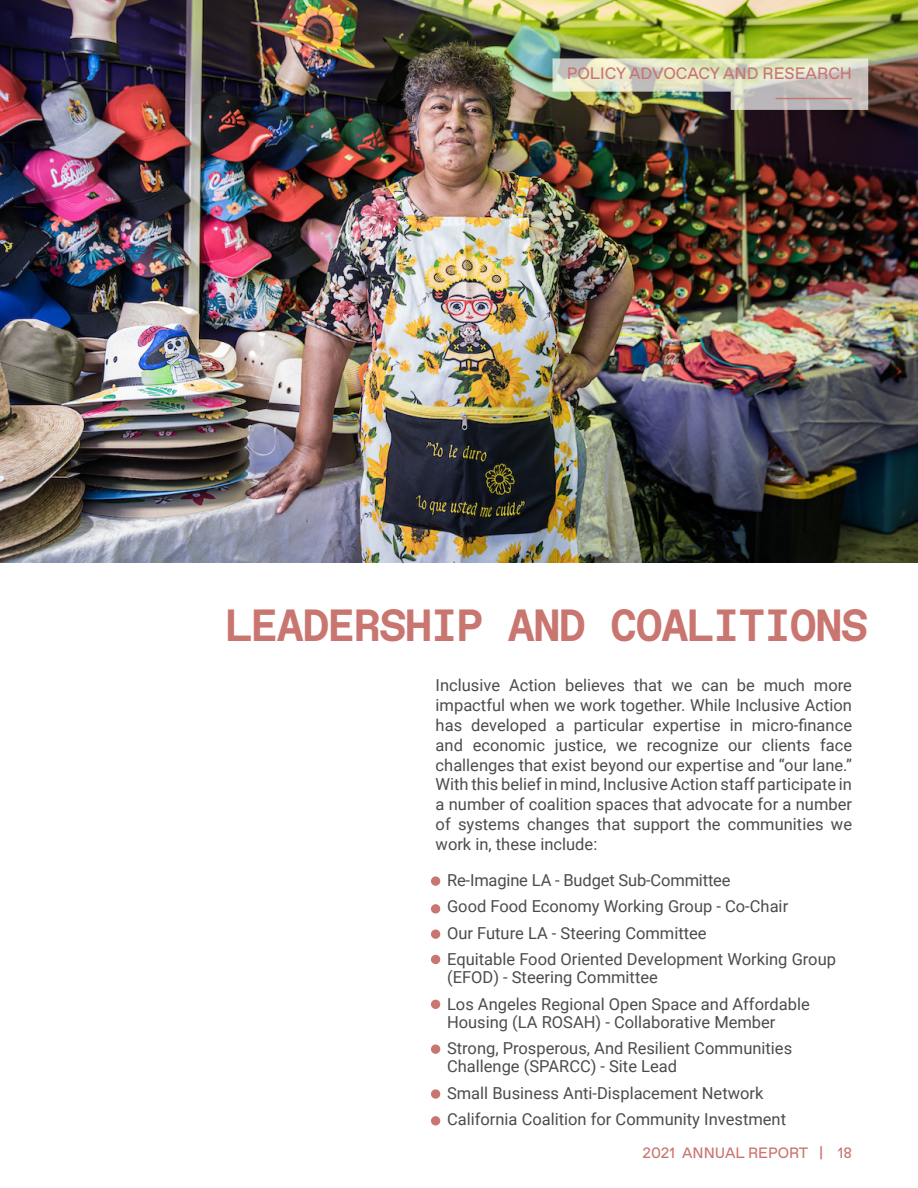
<style>
.page{position:relative;width:918px;height:1188px;background:#fff}
.page>*{position:absolute;margin:0;border:0;box-sizing:border-box;transform-origin:0 0}
.t1{font:700 45px "Favorit Mono";letter-spacing:-.03em;color:#c97570}
.t2{font:16.5px/19.8px "Roboto";color:#4b4c4d}
.t3{font:16.5px "Favorit";color:#c97570}
.t4{font:15px "Favorit";color:#c97570}
</style>
<div class="page">
<img style="left:0;top:0;width:918px;height:563px">
<div style="left:431px;top:876px;width:9px;height:10px;background:#c97570;border-radius:50%"></div>
<div style="left:431px;top:904px;width:9px;height:10px;background:#c97570;border-radius:50%"></div>
<div style="left:431px;top:929px;width:9px;height:10px;background:#c97570;border-radius:50%"></div>
<div style="left:431px;top:955px;width:9px;height:9px;background:#c97570;border-radius:50%"></div>
<div style="left:431px;top:1000px;width:9px;height:9px;background:#c97570;border-radius:50%"></div>
<img style="left:553px;top:58px;width:315px;height:52px">
<div style="left:431px;top:1044px;width:9px;height:10px;background:#c97570;border-radius:50%"></div>
<div style="left:431px;top:1089px;width:9px;height:10px;background:#c97570;border-radius:50%"></div>
<hr style="left:776px;top:98px;width:76px;height:1px;background:#c97570">
<div style="left:431px;top:1116px;width:9px;height:9px;background:#c97570;border-radius:50%"></div>
<p class="t3" style="left:567px;top:62px;width:287px">POLICY ADVOCACY AND RESEARCH</p>
<p class="t1" style="left:226px;top:595px;width:644px">LEADERSHIP AND COALITIONS</p>
<p class="t2" style="left:436px;top:675px;width:418px;text-align:justify">Inclusive Action believes that we can be much more impactful when we work together. While Inclusive Action has developed a particular expertise in micro-finance and economic justice, we recognize our clients face challenges that exist beyond our expertise and “our lane.” With this belief in mind, Inclusive Action staff participate in a number of coalition spaces that advocate for a number of systems changes that support the communities we work in, these include:</p>
<p class="t2" style="left:447px;top:869px;width:285px">Re-Imagine LA - Budget Sub-Committee</p>
<p class="t2" style="left:447px;top:896px;width:343px">Good Food Economy Working Group - Co-Chair</p>
<p class="t2" style="left:447px;top:922px;width:261px">Our Future LA - Steering Committee</p>
<p class="t2" style="left:447px;top:950px;width:391px;line-height:18px">Equitable Food Oriented Development Working Group (EFOD) - Steering Committee</p>
<p class="t2" style="left:447px;top:994px;width:364px;line-height:18px">Los Angeles Regional Open Space and Affordable<br>Housing (LA ROSAH) - Collaborative Member</p>
<p class="t2" style="left:447px;top:1039px;width:347px;line-height:18px">Strong, Prosperous, And Resilient Communities<br>Challenge (SPARCC) - Site Lead</p>
<p class="t2" style="left:447px;top:1082px;width:318px">Small Business Anti-Displacement Network</p>
<p class="t2" style="left:447px;top:1109px;width:341px">California Coalition for Community Investment</p>
<p class="t4" style="left:642px;top:1143px;width:211px">2021 ANNUAL REPORT | 18</p>
</div>
